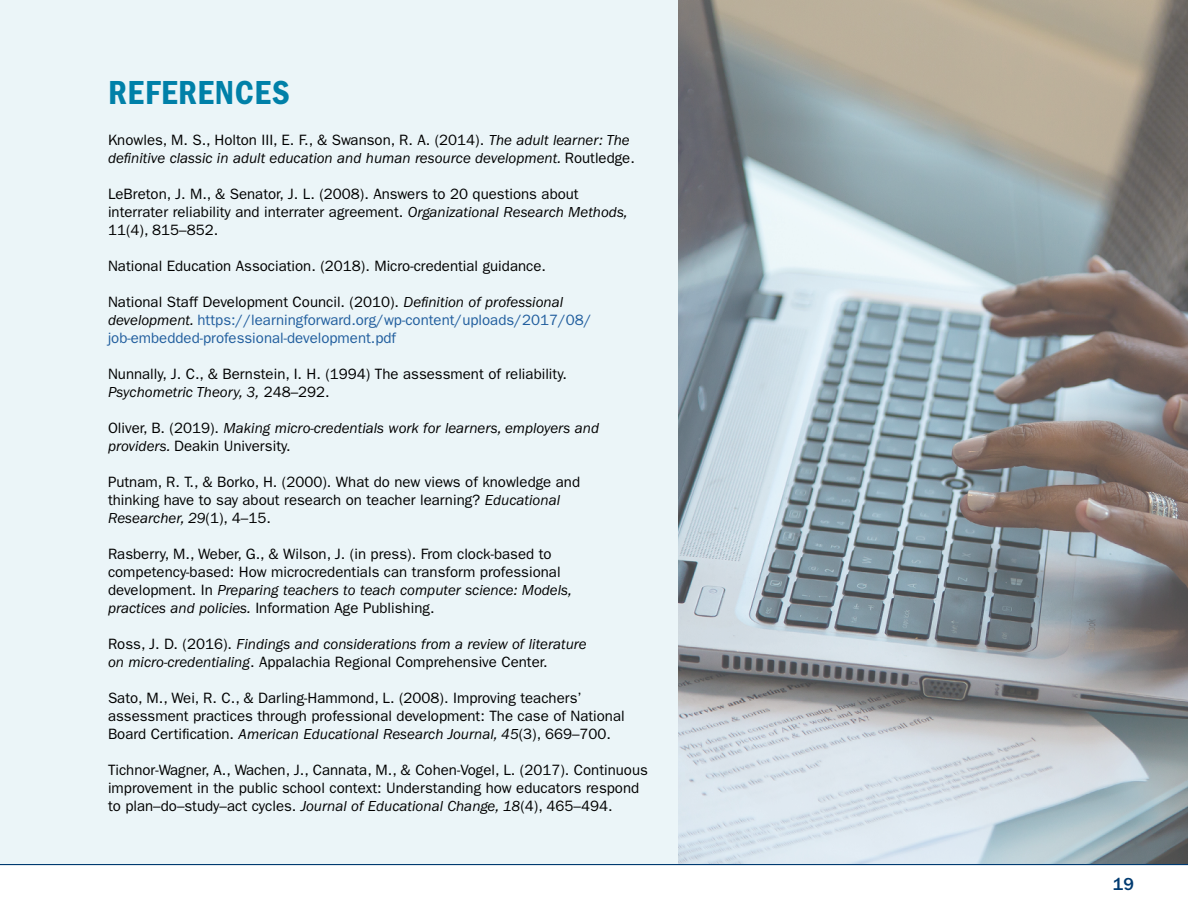
<style>
.page{position:relative;width:1188px;height:918px;background:#fff}
.page>*{position:absolute;margin:0;border:0;box-sizing:border-box;transform-origin:0 0}
.t1{font:34.5px "Franklin Gothic URW Con Dem";letter-spacing:.02em;color:#0080a8}
.t2{font:500 18px "ITC Franklin Gothic Std";color:#003a70}
.t3{font:15px/18px "ITC Franklin Gothic Std";color:#000}
.t4{font:italic 15px/18px "ITC Franklin Gothic Std";color:#000}
.t5{font:15px/18px "ITC Franklin Gothic Std";color:#215e9e}
.s1{font-style:normal}
.s2{font-style:italic}
.s3{color:#000}
.s4{font-style:italic;color:#000}
</style>
<div class="page">
<div style="left:0;top:0;width:1188px;height:864px;background:#ebf5f8"></div>
<img style="left:678px;top:0;width:510px;height:864px">
<hr style="left:0;top:864px;width:1188px;height:1px;background:#003a70">
<p class="t1" style="left:108px;top:69px;width:183px">REFERENCES</p>
<p class="t4" style="left:108px;top:132px;width:528px"><span class="s1">Knowles, M. S., Holton III, E. F., &amp; Swanson, R. A. (2014).</span> The adult learner: The definitive classic in adult education and human resource development. <span class="s1">Routledge.</span></p>
<p class="t3" style="left:108px;top:185px;width:521px">LeBreton, J. M., &amp; Senator, J. L. (2008). Answers to 20 questions about interrater reliability and interrater agreement. <span class="s2">Organizational Research Methods,<br></span>11(4), 815–852.</p>
<p class="t3" style="left:108px;top:257px;width:440px">National Education Association. (2018). Micro-credential guidance.</p>
<p class="t5" style="left:108px;top:293px;width:485px"><span class="s3">National Staff Development Council. (2010).</span> <span class="s4">Definition of professional development.</span> https://learningforward.org/wp-content/uploads/2017/08/ job-embedded-professional-development.pdf</p>
<p class="t3" style="left:108px;top:365px;width:460px">Nunnally, J. C., &amp; Bernstein, I. H. (1994) The assessment of reliability.<br><span class="s2">Psychometric Theory, 3,</span> 248–292.</p>
<p class="t4" style="left:108px;top:420px;width:493px"><span class="s1">Oliver, B. (2019).</span> Making micro-credentials work for learners, employers and providers. <span class="s1">Deakin University.</span></p>
<p class="t3" style="left:108px;top:473px;width:474px">Putnam, R. T., &amp; Borko, H. (2000). What do new views of knowledge and thinking have to say about research on teacher learning? <span class="s2">Educational<br>Researcher, 29</span>(1), 4–15.</p>
<p class="t3" style="left:108px;top:545px;width:465px">Rasberry, M., Weber, G., &amp; Wilson, J. (in press). From clock-based to competency-based: How microcredentials can transform professional development. In <span class="s2">Preparing teachers to teach computer science: Models, practices and policies.</span> Information Age Publishing.</p>
<p class="t4" style="left:108px;top:636px;width:480px"><span class="s1">Ross, J. D. (2016).</span> Findings and considerations from a review of literature on micro-credentialing<span class="s1">. Appalachia Regional Comprehensive Center.</span></p>
<p class="t3" style="left:108px;top:689px;width:518px">Sato, M., Wei, R. C., &amp; Darling-Hammond, L. (2008). Improving teachers’ assessment practices through professional development: The case of National<br>Board Certification. <span class="s2">American Educational Research Journal, 45</span>(3), 669–700.</p>
<p class="t3" style="left:108px;top:761px;width:541px">Tichnor-Wagner, A., Wachen, J., Cannata, M., &amp; Cohen-Vogel, L. (2017). Continuous improvement in the public school context: Understanding how educators respond to plan–do–study–act cycles. <span class="s2">Journal of Educational Change, 18</span>(4), 465–494.</p>
<p class="t2" style="left:1113px;top:874px;width:23px">19</p>
</div>
